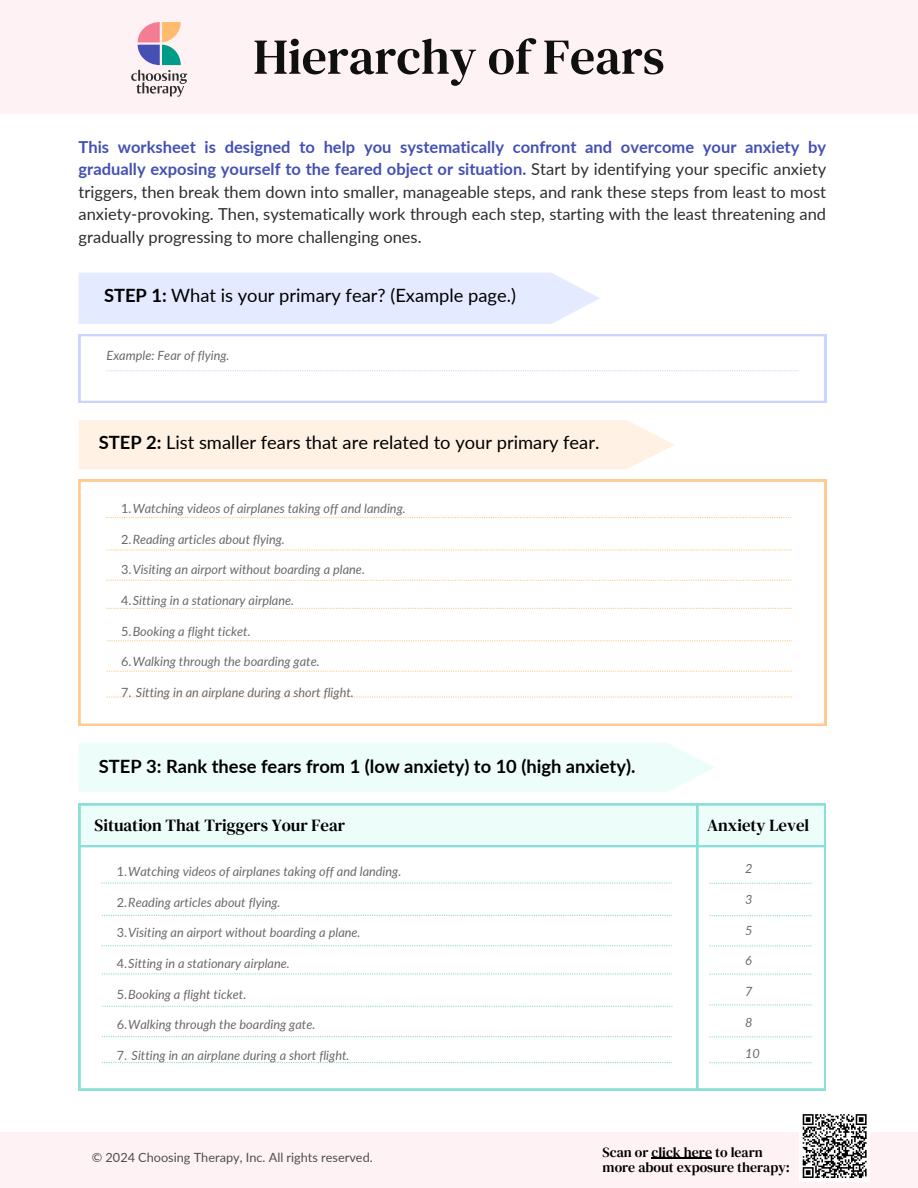
<style>
.page{position:relative;width:918px;height:1188px;background:#fff}
.page>*{position:absolute;margin:0;border:0;box-sizing:border-box;transform-origin:0 0}
.t1{font:50.1px "DM Serif Text";color:#101010}
.t2{font:18.3px "Lato";color:#000}
.t3{font:700 18.3px "Lato";color:#000}
.t4{font:16.95px "DM Serif Text";color:#000}
.t5{font:16.5px/22.5px "Lato";color:#2d2d2d;text-align:justify}
.t6{font:13.95px/15.8px "DM Serif Text";color:#000}
.t7{font:italic 12.75px "Lato";color:#696969}
.t8{font:12.75px "Lato";color:#4e4d4d}
.s1{font-weight:700;color:#4450b4}
.s2{font-weight:700}
.s3{font-style:normal}
</style>
<div class="page">
<div style="left:0;top:1px;width:918px;height:113px;background:#fff2f4"></div>
<div style="left:79px;top:420px;width:596px;height:49px;background:#fff2e4"></div>
<svg style="left:79px;top:480px;width:747px;height:246px"></svg>
<svg style="left:106px;top:517px;width:685px;height:1px"></svg>
<svg style="left:107px;top:549px;width:685px;height:1px"></svg>
<svg style="left:106px;top:580px;width:685px;height:1px"></svg>
<svg style="left:107px;top:608px;width:685px;height:1px"></svg>
<svg style="left:107px;top:640px;width:685px;height:1px"></svg>
<svg style="left:107px;top:671px;width:685px;height:1px"></svg>
<svg style="left:107px;top:696px;width:685px;height:2px"></svg>
<div style="left:79px;top:273px;width:521px;height:51px;background:#e4eaff"></div>
<svg style="left:79px;top:334px;width:747px;height:69px"></svg>
<svg style="left:107px;top:370px;width:691px;height:1px"></svg>
<div style="left:0;top:1132px;width:918px;height:56px;background:#fff2f4"></div>
<svg style="left:131px;top:22px;width:56px;height:75px"></svg>
<div style="left:79px;top:743px;width:636px;height:49px;background:#edfdfa"></div>
<svg style="left:79px;top:804px;width:747px;height:286px"></svg>
<hr style="left:652px;top:1158px;width:60px;height:1px;background:#000">
<div style="left:800px;top:1111px;width:70px;height:70px;background:#fff"></div>
<svg style="left:802px;top:1114px;width:65px;height:64px"></svg>
<p class="t1" style="left:253px;top:22px;width:413px">Hierarchy of Fears</p>
<p class="t5" style="left:79px;top:135px;width:749px"><span class="s1">This worksheet is designed to help you systematically confront and overcome your anxiety by gradually exposing yourself to the feared object or situation.</span> Start by identifying your specific anxiety triggers, then break them down into smaller, manageable steps, and rank these steps from least to most anxiety-provoking. Then, systematically work through each step, starting with the least threatening and gradually progressing to more challenging ones.</p>
<p class="t2" style="left:104px;top:284px;width:414px"><span class="s2">STEP 1:</span> What is your primary fear? (Example page.)</p>
<p class="t7" style="left:107px;top:347px;width:125px">Example: Fear of flying.</p>
<h1 class="t2" style="left:99px;top:431px;width:502px"><span class="s2">STEP 2:</span> List smaller fears that are related to your primary fear.</h1>
<h4 class="t7" style="left:121px;top:500px;width:286px"><span class="s3">1.</span>Watching videos of airplanes taking off and landing.</h4>
<h3 class="t7" style="left:121px;top:531px;width:165px"><span class="s3">2.</span>Reading articles about flying.</h3>
<p class="t7" style="left:121px;top:562px;width:245px"><span class="s3">3.</span>Visiting an airport without boarding a plane.</p>
<h3 class="t7" style="left:121px;top:592px;width:175px"><span class="s3">4.</span>Sitting in a stationary airplane.</h3>
<p class="t7" style="left:121px;top:623px;width:131px"><span class="s3">5.</span>Booking a flight ticket.</p>
<p class="t7" style="left:121px;top:654px;width:200px"><span class="s3">6.</span>Walking through the boarding gate.</p>
<p class="t7" style="left:121px;top:685px;width:234px"><span class="s3">7.</span> Sitting in an airplane during a short flight.</p>
<h2 class="t3" style="left:99px;top:755px;width:538px">STEP 3: Rank these fears from 1 (low anxiety) to 10 (high anxiety).</h2>
<h3 class="t4" style="left:95px;top:814px;width:252px">Situation That Triggers Your Fear</h3>
<h3 class="t4" style="left:707px;top:814px;width:104px">Anxiety Level</h3>
<p class="t7" style="left:745px;top:861px;width:9px">2</p>
<p class="t7" style="left:745px;top:891px;width:9px">3</p>
<p class="t7" style="left:745px;top:922px;width:9px">5</p>
<p class="t7" style="left:745px;top:953px;width:8px">6</p>
<p class="t7" style="left:745px;top:984px;width:9px">7</p>
<p class="t7" style="left:745px;top:1014px;width:9px">8</p>
<p class="t7" style="left:745px;top:1045px;width:16px">10</p>
<p class="t7" style="left:117px;top:863px;width:286px"><span class="s3">1.</span>Watching videos of airplanes taking off and landing.</p>
<p class="t7" style="left:117px;top:894px;width:165px"><span class="s3">2.</span>Reading articles about flying.</p>
<p class="t7" style="left:117px;top:925px;width:245px"><span class="s3">3.</span>Visiting an airport without boarding a plane.</p>
<p class="t7" style="left:117px;top:955px;width:175px"><span class="s3">4.</span>Sitting in a stationary airplane.</p>
<p class="t7" style="left:117px;top:986px;width:131px"><span class="s3">5.</span>Booking a flight ticket.</p>
<p class="t7" style="left:117px;top:1017px;width:200px"><span class="s3">6.</span>Walking through the boarding gate.</p>
<p class="t7" style="left:117px;top:1047px;width:234px"><span class="s3">7.</span> Sitting in an airplane during a short flight.</p>
<p class="t8" style="left:92px;top:1149px;width:283px">© 2024 Choosing Therapy, Inc. All rights reserved.</p>
<p class="t6" style="left:603px;top:1144px;width:189px">Scan or click here to learn more about exposure therapy:</p>
</div>
